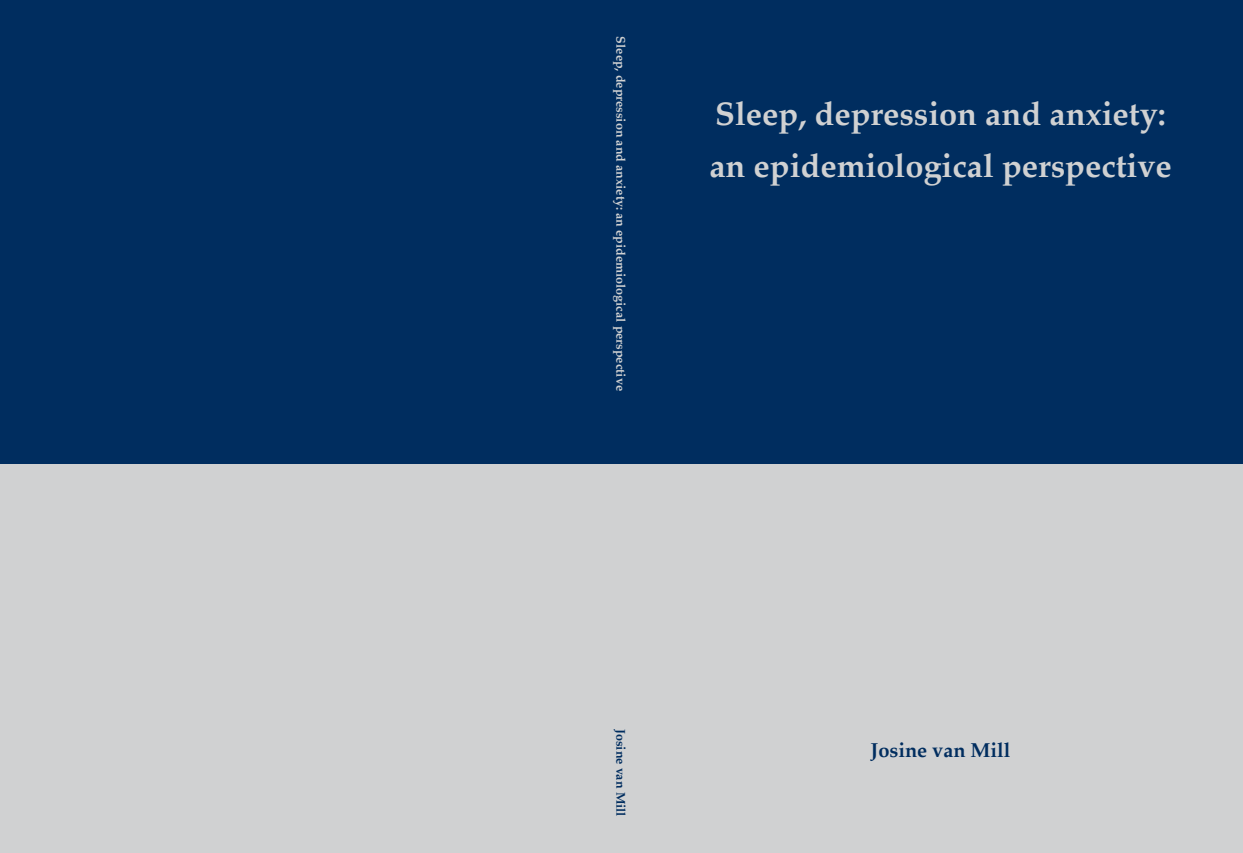
<style>
.page{position:relative;width:1243px;height:853px;background:#fff}
.page>*{position:absolute;margin:0;border:0;box-sizing:border-box;transform-origin:0 0}
.t1{font:700 32.5px/51.5px "Palatino";color:#d0d1d2}
.t2{font:700 20px "Palatino";color:#002d5f}
.t3{font:700 12.5px "Palatino";color:#d0d1d2}
.t4{font:700 12.5px "Palatino";color:#002d5f}
</style>
<div class="page">
<div style="left:0;top:0;width:1242px;height:464px;background:#002d5f"></div>
<div style="left:0;top:464px;width:1242px;height:388px;background:#d0d1d2"></div>
<p class="t3" style="left:631px;top:36px;width:356px;rotate:90deg">Sleep, depression and anxiety: an epidemiological perspective</p>
<p class="t1" style="left:709px;top:88px;width:464px">Sleep, depression and anxiety: an epidemiological perspective</p>
<p class="t4" style="left:631px;top:729px;width:89px;rotate:90deg">Josine van Mill</p>
<p class="t2" style="left:870px;top:732px;width:141px">Josine van Mill</p>
</div>
